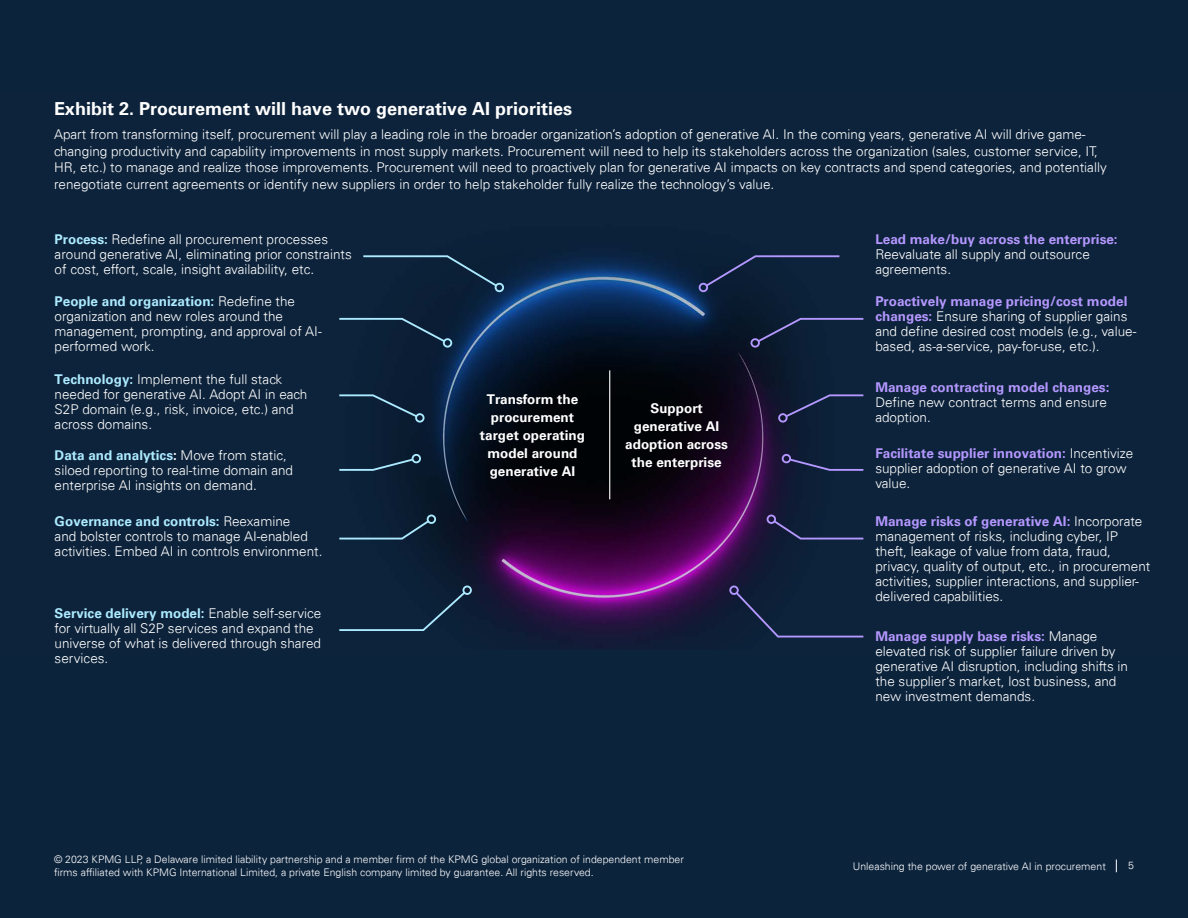
<style>
.page{position:relative;width:1188px;height:918px;background:#0c233c}
.page>*{position:absolute;margin:0;border:0;box-sizing:border-box;transform-origin:0 0}
.t1{font:700 18px "Univers";color:#fff}
.t2{font:300 13.5px/15px "Univers 45";color:#fff}
.t3{font:700 13.5px "Univers";color:#b497ff}
.t4{font:700 13.5px "Univers";color:#aceaff}
.t5{font:700 13.5px/18px "Univers";color:#fff;text-align:center}
.t6{font:300 10.5px/13.5px "Univers 45";color:#fff}
.s1{font-family:"Univers";font-weight:700;color:#aceaff}
.s2{font-family:"Univers 45";font-weight:300;color:#fff}
.s3{font-family:"Univers";font-weight:700;color:#b497ff}
.s4{color:#fff}
</style>
<div class="page">
<img style="left:391px;top:258px;width:407px;height:389px">
<svg style="left:1116px;top:860px;width:1px;height:12px"></svg>
<svg style="left:363px;top:255px;width:136px;height:33px"></svg>
<div style="left:495px;top:283px;width:9px;height:9px;border:2px solid #aceaff;border-radius:50%"></div>
<svg style="left:704px;top:255px;width:136px;height:33px"></svg>
<div style="left:699px;top:283px;width:9px;height:9px;border:2px solid #b497ff;border-radius:50%"></div>
<svg style="left:339px;top:590px;width:128px;height:42px"></svg>
<div style="left:462px;top:586px;width:10px;height:9px;border:2px solid #aceaff;border-radius:50%"></div>
<svg style="left:734px;top:590px;width:130px;height:48px"></svg>
<div style="left:729px;top:586px;width:10px;height:9px;border:2px solid #b497ff;border-radius:50%"></div>
<svg style="left:756px;top:317px;width:108px;height:27px"></svg>
<div style="left:751px;top:338px;width:9px;height:10px;border:2px solid #b497ff;border-radius:50%"></div>
<svg style="left:339px;top:317px;width:108px;height:27px"></svg>
<div style="left:443px;top:338px;width:9px;height:10px;border:2px solid #aceaff;border-radius:50%"></div>
<svg style="left:784px;top:393px;width:80px;height:26px"></svg>
<div style="left:778px;top:413px;width:10px;height:10px;border:2px solid #b497ff;border-radius:50%"></div>
<svg style="left:339px;top:393px;width:80px;height:26px"></svg>
<div style="left:415px;top:413px;width:10px;height:10px;border:2px solid #aceaff;border-radius:50%"></div>
<svg style="left:788px;top:457px;width:76px;height:15px"></svg>
<div style="left:782px;top:454px;width:9px;height:9px;border:2px solid #b497ff;border-radius:50%"></div>
<svg style="left:339px;top:457px;width:76px;height:15px"></svg>
<div style="left:412px;top:454px;width:9px;height:9px;border:2px solid #aceaff;border-radius:50%"></div>
<svg style="left:772px;top:519px;width:92px;height:21px"></svg>
<div style="left:767px;top:515px;width:9px;height:9px;border:2px solid #b497ff;border-radius:50%"></div>
<svg style="left:339px;top:519px;width:92px;height:21px"></svg>
<div style="left:427px;top:515px;width:9px;height:9px;border:2px solid #aceaff;border-radius:50%"></div>
<hr style="left:609px;top:370px;width:1px;height:129px;background:#fff">
<h1 class="t1" style="left:54px;top:98px;width:520px">Exhibit 2. Procurement will have two generative AI priorities</h1>
<p class="t2" style="left:54px;top:126px;width:1054px;line-height:16.5px">Apart from transforming itself, procurement will play a leading role in the broader organization’s adoption of generative AI. In the coming years, generative AI will drive game&shy;changing productivity and capability improvements in most supply markets. Procurement will need to help its stakeholders across the organization (sales, customer service, IT, HR, etc.) to manage and realize those improvements. Procurement will need to proactively plan for generative AI impacts on key contracts and spend categories, and potentially renegotiate current agreements or identify new suppliers in order to help stakeholder fully realize the technology’s value.</p>
<p class="t2" style="left:55px;top:232px;width:299px"><span class="s1">Process:</span> Redefine all procurement processes around generative AI, eliminating prior constraints of cost, effort, scale, insight availability, etc.</p>
<p class="t3" style="left:875px;top:231px;width:244px">Lead make/buy across the enterprise:</p>
<p class="t2" style="left:875px;top:246px;width:216px">Reevaluate all supply and outsource agreements.</p>
<p class="t4" style="left:55px;top:293px;width:242px">People and organization: <span class="s2">Redefine the</span></p>
<p class="t2" style="left:55px;top:309px;width:269px">organization and new roles around the management, prompting, and approval of AI&shy;performed work.</p>
<p class="t3" style="left:875px;top:293px;width:254px">Proactively manage pricing/cost model</p>
<p class="t2" style="left:875px;top:309px;width:263px"><span class="s3">changes:</span> Ensure sharing of supplier gains and define desired cost models (e.g., value&shy;based, as-a-service, pay-for-use, etc.).</p>
<p class="t2" style="left:55px;top:372px;width:254px"><span class="s1">Technology:</span> Implement the full stack needed for generative AI. Adopt AI in each S2P domain (e.g., risk, invoice, etc.) and across domains.</p>
<p class="t3" style="left:875px;top:379px;width:236px">Manage contracting model changes:</p>
<p class="t5" style="left:480px;top:391px;width:107px">Transform the procurement target operating model around generative AI</p>
<p class="t5" style="left:625px;top:400px;width:104px">Support generative AI adoption across the enterprise</p>
<p class="t2" style="left:875px;top:394px;width:233px">Define new contract terms and ensure adoption.</p>
<p class="t3" style="left:875px;top:446px;width:259px">Facilitate supplier innovation: <span class="s2">Incentivize</span></p>
<p class="t2" style="left:875px;top:461px;width:253px">supplier adoption of generative AI to grow value.</p>
<p class="t4" style="left:55px;top:447px;width:234px">Data and analytics<span class="s4">:</span> <span class="s2">Move from static,</span></p>
<p class="t2" style="left:55px;top:463px;width:240px">siloed reporting to real-time domain and enterprise AI insights on demand.</p>
<p class="t4" style="left:55px;top:514px;width:237px">Governance and controls: <span class="s2">Reexamine</span></p>
<p class="t2" style="left:55px;top:529px;width:269px">and bolster controls to manage AI-enabled activities. Embed AI in controls environment.</p>
<p class="t3" style="left:875px;top:514px;width:269px">Manage risks of generative AI: <span class="s2">Incorporate</span></p>
<p class="t2" style="left:875px;top:529px;width:277px">management of risks, including cyber, IP theft, leakage of value from data, fraud, privacy, quality of output, etc., in procurement activities, supplier interactions, and supplier&shy;delivered capabilities.</p>
<p class="t4" style="left:55px;top:605px;width:268px">Service delivery model: <span class="s2">Enable self-service</span></p>
<p class="t2" style="left:55px;top:621px;width:268px">for virtually all S2P services and expand the universe of what is delivered through shared services.</p>
<p class="t3" style="left:875px;top:628px;width:224px">Manage supply base risks: <span class="s2">Manage</span></p>
<p class="t2" style="left:875px;top:643px;width:254px">elevated risk of supplier failure driven by generative AI disruption, including shifts in the supplier’s market, lost business, and new investment demands.</p>
<p class="t6" style="left:54px;top:852px;width:631px">© 2023 KPMG LLP, a Delaware limited liability partnership and a member firm of the KPMG global organization of independent member firms affiliated with KPMG International Limited, a private English company limited by guarantee. All rights reserved.</p>
<p class="t6" style="left:853px;top:859px;width:254px">Unleashing the power of generative AI in procurement</p>
<p class="t6" style="left:1128px;top:858px;width:7px">5</p>
</div>
